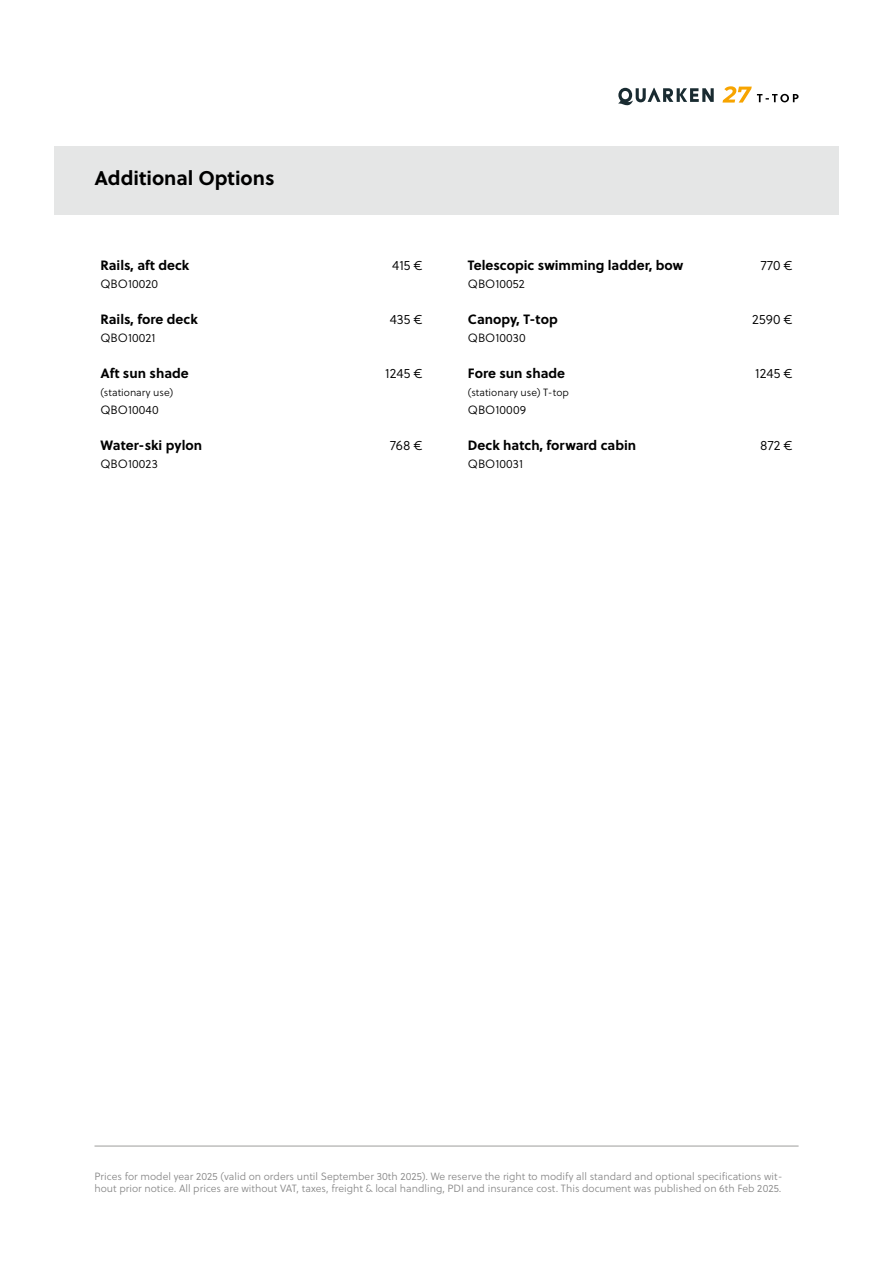
<style>
.page{position:relative;width:893px;height:1263px;background:#fff}
.page>*{position:absolute;margin:0;border:0;box-sizing:border-box;transform-origin:0 0}
.t1{font:700 19.8px "Soleil";color:#000}
.t2{font:700 13.5px "Soleil";color:#000}
.t3{font:13.5px "Soleil Lt";color:#000}
.t4{font:12px "Soleil Lt";color:#000}
.t5{font:10.5px/12.6px "Soleil Lt";color:#878787}
.t6{font:10.5px "Soleil Lt";color:#000}
</style>
<div class="page">
<hr style="left:94px;top:1146px;width:705px;height:1px;background:#9d9d9c">
<div style="left:54px;top:147px;width:785px;height:68px;background:#e5e6e6"></div>
<svg style="left:618px;top:88px;width:96px;height:17px"></svg>
<svg style="left:722px;top:86px;width:77px;height:17px"></svg>
<p class="t1" style="left:94px;top:163px;width:182px">Additional Options</p>
<p class="t2" style="left:100px;top:255px;width:90px">Rails, aft deck</p>
<p class="t4" style="left:100px;top:275px;width:59px">QBO10020</p>
<p class="t3" style="left:392px;top:256px;width:32px">415 €</p>
<p class="t2" style="left:468px;top:255px;width:217px">Telescopic swimming ladder, bow</p>
<p class="t4" style="left:468px;top:275px;width:58px">QBO10052</p>
<p class="t3" style="left:761px;top:256px;width:33px">770 €</p>
<p class="t2" style="left:100px;top:309px;width:99px">Rails, fore deck</p>
<p class="t4" style="left:100px;top:329px;width:57px">QBO10021</p>
<p class="t3" style="left:390px;top:310px;width:34px">435 €</p>
<p class="t2" style="left:468px;top:309px;width:91px">Canopy, T-top</p>
<p class="t4" style="left:468px;top:329px;width:59px">QBO10030</p>
<p class="t3" style="left:752px;top:310px;width:42px">2590 €</p>
<p class="t2" style="left:100px;top:363px;width:90px">Aft sun shade</p>
<p class="t6" style="left:100px;top:385px;width:74px">(stationary use)</p>
<p class="t4" style="left:100px;top:401px;width:60px">QBO10040</p>
<p class="t3" style="left:385px;top:364px;width:39px">1245 €</p>
<p class="t2" style="left:468px;top:363px;width:99px">Fore sun shade</p>
<p class="t6" style="left:468px;top:385px;width:103px">(stationary use) T-top</p>
<p class="t4" style="left:468px;top:401px;width:60px">QBO10009</p>
<p class="t3" style="left:755px;top:364px;width:39px">1245 €</p>
<p class="t2" style="left:100px;top:435px;width:103px">Water-ski pylon</p>
<p class="t4" style="left:100px;top:455px;width:59px">QBO10023</p>
<p class="t3" style="left:390px;top:436px;width:34px">768 €</p>
<p class="t2" style="left:468px;top:435px;width:170px">Deck hatch, forward cabin</p>
<p class="t4" style="left:468px;top:455px;width:57px">QBO10031</p>
<p class="t3" style="left:760px;top:436px;width:34px">872 €</p>
<p class="t5" style="left:94px;top:1169px;width:690px">Prices for model year 2025 (valid on orders until September 30th 2025). We reserve the right to modify all standard and optional specifications wit&shy;hout prior notice. All prices are without VAT, taxes, freight &amp; local handling, PDI and insurance cost. This document was published on 6th Feb 2025.</p>
</div>
